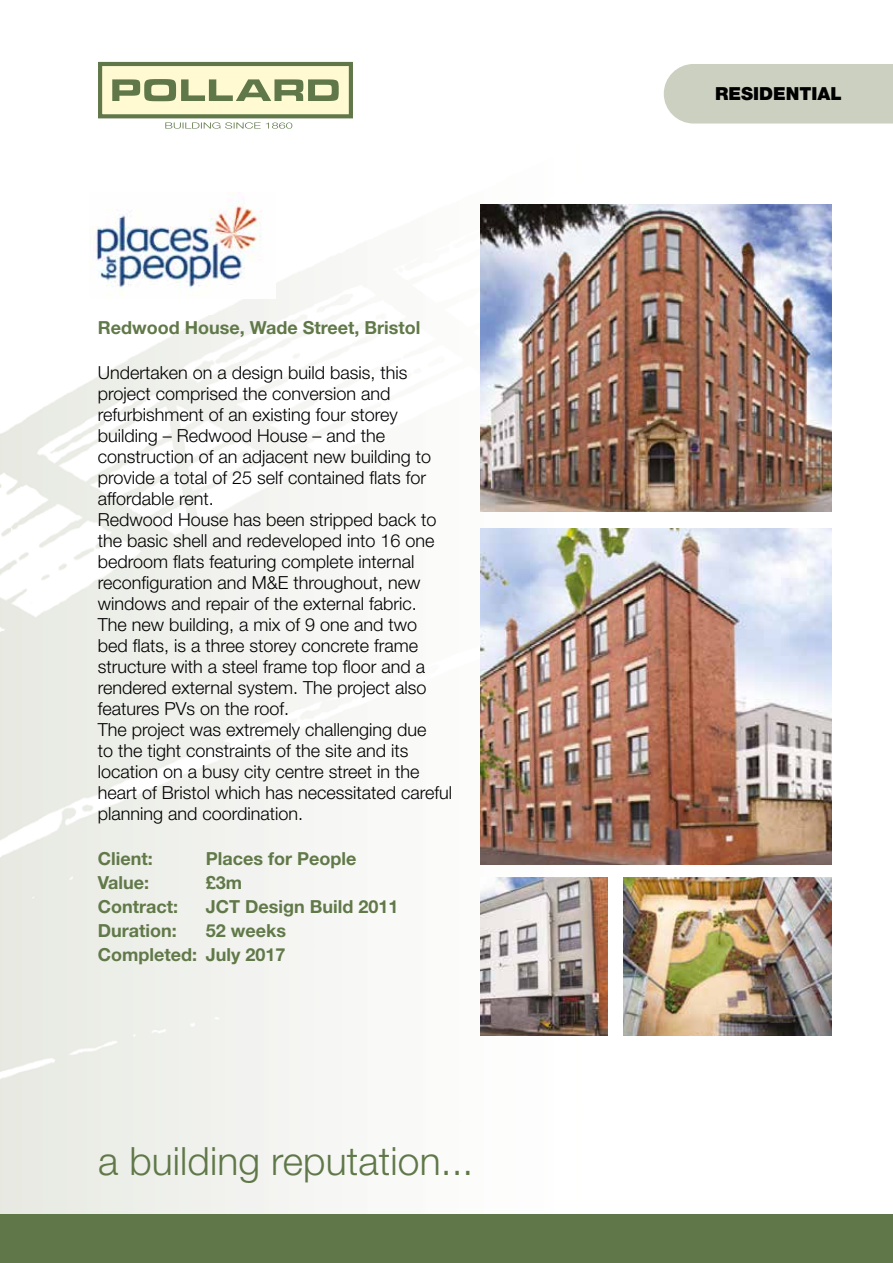
<style>
.page{position:relative;width:893px;height:1263px;background:#fff}
.page>*{position:absolute;margin:0;border:0;box-sizing:border-box;transform-origin:0 0}
.t1{font:300 39px "Helvetica Neue LT";letter-spacing:.005em;color:#607849}
.t2{font:300 18px/21px "Helvetica Neue LT";color:#000}
.t3{font:700 18px/24px "Helvetica Neue LT";color:#617949;text-align:right}
.t4{font:900 18px "Helvetica Neue LT";color:#000}
</style>
<div class="page">
<img style="left:0;top:61px;width:893px;height:1154px">
<svg style="left:98px;top:62px;width:255px;height:67px;background:#ccd1ad"></svg>
<div style="left:664px;top:64px;width:229px;height:60px;background:#ccd0c0"></div>
<div style="left:0;top:1215px;width:893px;height:48px;background:#607849"></div>
<img style="left:480px;top:204px;width:351px;height:307px">
<img style="left:480px;top:528px;width:351px;height:336px">
<img style="left:480px;top:878px;width:128px;height:158px">
<img style="left:623px;top:878px;width:208px;height:157px">
<img style="left:89px;top:192px;width:186px;height:106px">
<p class="t3" style="left:98px;top:315px;width:324px">Redwood House, Wade Street, Bristol</p>
<p class="t2" style="left:98px;top:361px;width:356px">Undertaken on a design build basis, this project comprised the conversion and refurbishment of an existing four storey building – Redwood House – and the construction of an adjacent new building to provide a total of 25 self contained flats for affordable rent.<br>Redwood House has been stripped back to the basic shell and redeveloped into 16 one bedroom flats featuring complete internal reconfiguration and M&amp;E throughout, new windows and repair of the external fabric.<br>The new building, a mix of 9 one and two<br>bed flats, is a three storey concrete frame structure with a steel frame top floor and a rendered external system. The project also features PVs on the roof.<br>The project was extremely challenging due<br>to the tight constraints of the site and its location on a busy city centre street in the heart of Bristol which has necessitated careful planning and coordination.</p>
<p class="t3" style="left:98px;top:846px;width:56px">Client:</p>
<p class="t3" style="left:206px;top:846px;width:152px">Places for People</p>
<p class="t3" style="left:98px;top:870px;width:53px">Value:</p>
<p class="t3" style="left:206px;top:870px;width:38px">£3m</p>
<p class="t3" style="left:98px;top:894px;width:82px">Contract:</p>
<p class="t3" style="left:206px;top:894px;width:194px">JCT Design Build 2011</p>
<p class="t3" style="left:98px;top:918px;width:81px">Duration:</p>
<p class="t3" style="left:98px;top:918px;width:190px">52 weeks<br>Completed: July 2017</p>
<h1 class="t1" style="left:98px;top:1137px;width:377px">a building reputation...</h1>
<p class="t4" style="left:715px;top:83px;width:128px">RESIDENTIAL</p>
</div>
